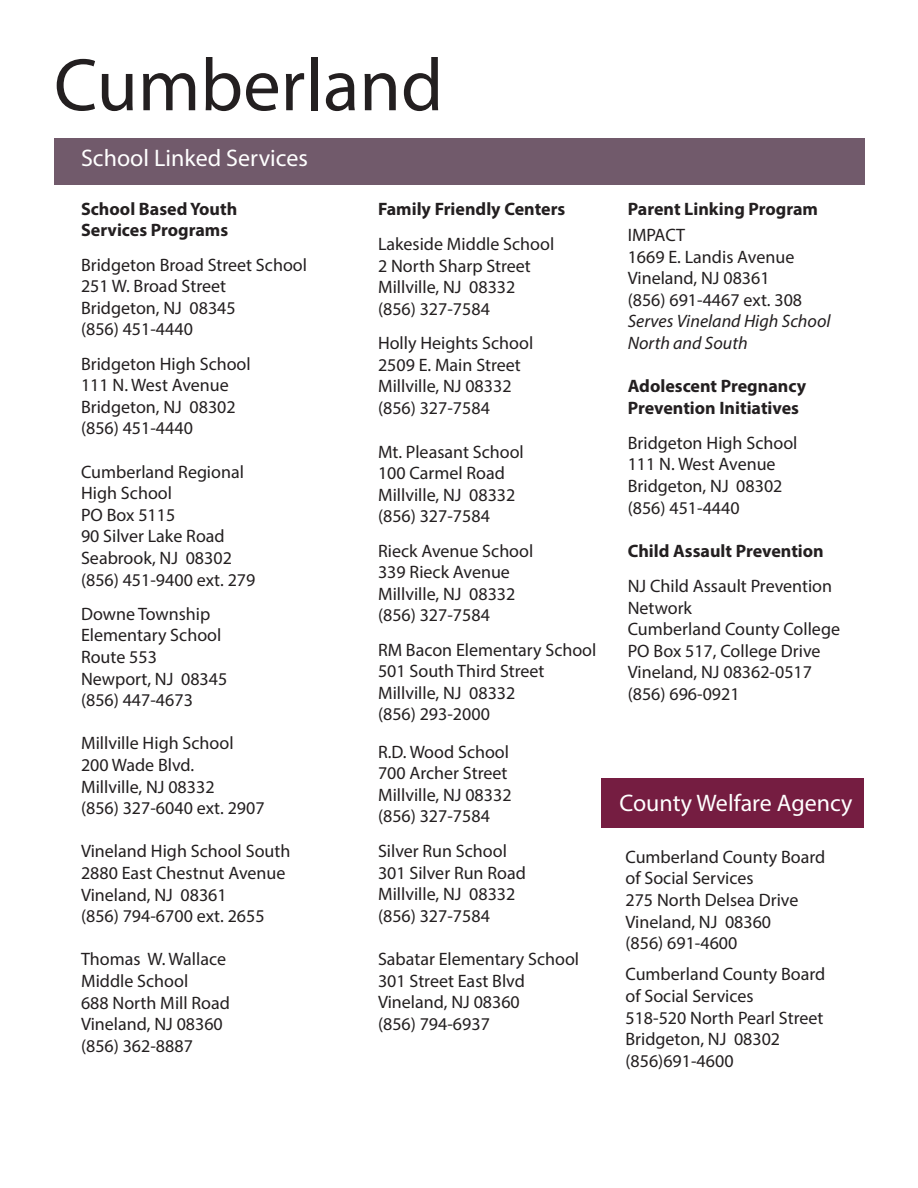
<style>
.page{position:relative;width:918px;height:1188px;background:#fff}
.page>*{position:absolute;margin:0;border:0;box-sizing:border-box;transform-origin:0 0}
.t1{font:75px "Myriad Pro";color:#231f20}
.t2{font:24px "Myriad Pro";color:#fff}
.t3{font:18px/21.6px "Myriad Pro";color:#231f20}
.t4{font:700 18px/21.6px "Myriad Pro";color:#231f20}
.t5{font:italic 18px/21.6px "Myriad Pro";color:#231f20}
</style>
<div class="page">
<div style="left:54px;top:138px;width:810px;height:47px;background:#715a6b"></div>
<div style="left:601px;top:778px;width:263px;height:49px;background:#751d41"></div>
<h1 class="t1" style="left:54px;top:39px;width:391px">Cumberland</h1>
<h2 class="t2" style="left:81px;top:143px;width:229px">School Linked Services</h2>
<p class="t4" style="left:81px;top:197px;width:158px">School Based Youth<br>Services Programs</p>
<p class="t3" style="left:81px;top:254px;width:228px">Bridgeton Broad Street School<br>251 W. Broad Street<br>Bridgeton, NJ 08345<br>(856) 451-4440</p>
<p class="t3" style="left:81px;top:353px;width:171px">Bridgeton High School<br>111 N. West Avenue<br>Bridgeton, NJ 08302 (856) 451-4440</p>
<p class="t3" style="left:81px;top:461px;width:176px">Cumberland Regional<br>High School<br>PO Box 5115<br>90 Silver Lake Road<br>Seabrook, NJ 08302 (856) 451-9400 ext. 279</p>
<p class="t3" style="left:81px;top:603px;width:148px">Downe Township<br>Elementary School<br>Route 553<br>Newport, NJ 08345 (856) 447-4673</p>
<p class="t3" style="left:81px;top:732px;width:185px">Millville High School<br>200 Wade Blvd.<br>Millville, NJ 08332<br>(856) 327-6040 ext. 2907</p>
<p class="t3" style="left:81px;top:840px;width:211px">Vineland High School South<br>2880 East Chestnut Avenue<br>Vineland, NJ 08361<br>(856) 794-6700 ext. 2655</p>
<p class="t3" style="left:81px;top:948px;width:151px">Thomas W. Wallace<br>Middle School<br>688 North Mill Road<br>Vineland, NJ 08360 (856) 362-8887</p>
<p class="t4" style="left:378px;top:197px;width:189px">Family Friendly Centers</p>
<p class="t3" style="left:378px;top:233px;width:178px">Lakeside Middle School<br>2 North Sharp Street<br>Millville, NJ 08332 (856) 327-7584</p>
<p class="t3" style="left:378px;top:332px;width:157px">Holly Heights School<br>2509 E. Main Street<br>Millville, NJ 08332 (856) 327-7584</p>
<p class="t3" style="left:378px;top:440px;width:147px">Mt. Pleasant School<br>100 Carmel Road<br>Millville, NJ 08332 (856) 327-7584</p>
<p class="t3" style="left:378px;top:539px;width:157px">Rieck Avenue School<br>339 Rieck Avenue<br>Millville, NJ 08332 (856) 327-7584</p>
<p class="t3" style="left:378px;top:638px;width:220px">RM Bacon Elementary School<br>501 South Third Street<br>Millville, NJ 08332<br>(856) 293-2000</p>
<p class="t3" style="left:378px;top:740px;width:135px">R.D. Wood School<br>700 Archer Street<br>Millville, NJ 08332 (856) 327-7584</p>
<p class="t3" style="left:378px;top:840px;width:149px">Silver Run School<br>301 Silver Run Road<br>Millville, NJ 08332 (856) 327-7584</p>
<p class="t3" style="left:378px;top:948px;width:203px">Sabatar Elementary School<br>301 Street East Blvd<br>Vineland, NJ 08360<br>(856) 794-6937</p>
<p class="t4" style="left:628px;top:197px;width:192px">Parent Linking Program</p>
<p class="t3" style="left:628px;top:224px;width:176px">IMPACT<br>1669 E. Landis Avenue<br>Vineland, NJ 08361 (856) 691-4467 ext. 308</p>
<p class="t5" style="left:628px;top:310px;width:204px">Serves Vineland High School<br>North and South</p>
<p class="t4" style="left:628px;top:375px;width:180px">Adolescent Pregnancy<br>Prevention Initiatives</p>
<p class="t3" style="left:628px;top:432px;width:171px">Bridgeton High School<br>111 N. West Avenue<br>Bridgeton, NJ 08302 (856) 451-4440</p>
<p class="t4" style="left:628px;top:539px;width:198px">Child Assault Prevention</p>
<p class="t3" style="left:628px;top:575px;width:214px">NJ Child Assault Prevention<br>Network<br>Cumberland County College<br>PO Box 517, College Drive<br>Vineland, NJ 08362-0517 (856) 696-0921</p>
<h2 class="t2" style="left:620px;top:788px;width:235px">County Welfare Agency</h2>
<p class="t3" style="left:626px;top:846px;width:201px">Cumberland County Board of Social Services<br>275 North Delsea Drive<br>Vineland, NJ 08360<br>(856) 691-4600</p>
<p class="t3" style="left:626px;top:963px;width:201px">Cumberland County Board of Social Services<br>518-520 North Pearl Street<br>Bridgeton, NJ 08302 (856)691-4600</p>
</div>
